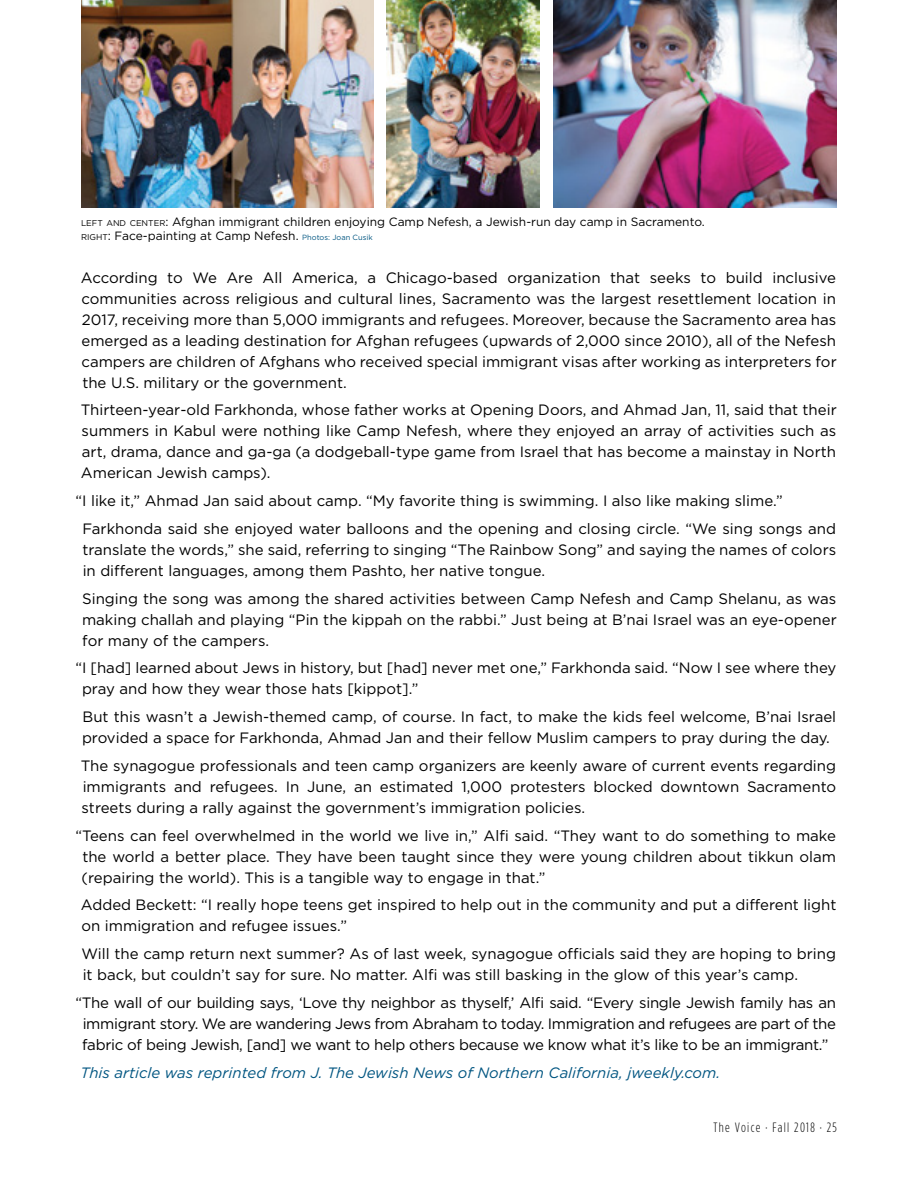
<style>
.page{position:relative;width:918px;height:1188px;background:#fff}
.page>*{position:absolute;margin:0;border:0;box-sizing:border-box;transform-origin:0 0}
.t1{font:15px/21px "Gotham";color:#000}
.t2{font:15px/21px "Gotham";letter-spacing:-.02em;color:#000;text-align:center}
.t3{font:italic 15px "Gotham";color:#005581}
.t4{font:300 13.5px "Gotham Condensed";letter-spacing:.1em;color:#000}
.t5{font:12px/14.4px "Gotham";color:#000}
.s1{font-size:8.4px}
.s2{font-style:inherit}
.s3{font-size:7.5px;color:#005581}
</style>
<div class="page">
<img style="left:81px;top:0;width:292px;height:207px">
<img style="left:554px;top:0;width:283px;height:207px">
<img style="left:387px;top:0;width:153px;height:207px">
<p class="t5" style="left:81px;top:214px;width:625px"><span class="s1">LEFT AND CENTER</span><span class="s2">:</span> Afghan immigrant children enjoying Camp Nefesh, a Jewish-run day camp in Sacramento.<br><span class="s1">RIGHT</span><span class="s2">:</span> Face-painting at Camp Nefesh. <span class="s3">Photos: Joan Cusik</span></p>
<p class="t1" style="left:81px;top:266px;width:757px;text-align:justify">According to We Are All America, a Chicago-based organization that seeks to build inclusive communities across religious and cultural lines, Sacramento was the largest resettlement location in 2017, receiving more than 5,000 immigrants and refugees. Moreover, because the Sacramento area has emerged as a leading destination for Afghan refugees (upwards of 2,000 since 2010), all of the Nefesh campers are children of Afghans who received special immigrant visas after working as interpreters for the U.S. military or the government.</p>
<p class="t1" style="left:81px;top:399px;width:757px;text-align:justify">Thirteen-year-old Farkhonda, whose father works at Opening Doors, and Ahmad Jan, 11, said that their summers in Kabul were nothing like Camp Nefesh, where they enjoyed an array of activities such as art, drama, dance and ga-ga (a dodgeball-type game from Israel that has become a mainstay in North American Jewish camps).</p>
<p class="t1" style="left:83px;top:487px;width:755px;line-height:27.8px;text-indent:-7px">“I like it,” Ahmad Jan said about camp. “My favorite thing is swimming. I also like making slime.”<br>Farkhonda said she enjoyed water balloons and the opening and closing circle. “We sing songs and</p>
<p class="t1" style="left:82px;top:539px;width:755px">translate the words,” she said, referring to singing “The Rainbow Song” and saying the names of colors in different languages, among them Pashto, her native tongue.</p>
<p class="t1" style="left:82px;top:587px;width:756px;text-align:justify">Singing the song was among the shared activities between Camp Nefesh and Camp Shelanu, as was making challah and playing “Pin the kippah on the rabbi.” Just being at B’nai Israel was an eye-opener for many of the campers.</p>
<p class="t1" style="left:82px;top:657px;width:756px;text-indent:-6px">“I [had] learned about Jews in history, but [had] never met one,” Farkhonda said. “Now I see where they pray and how they wear those hats [kippot].”</p>
<p class="t1" style="left:82px;top:706px;width:756px">But this wasn’t a Jewish-themed camp, of course. In fact, to make the kids feel welcome, B’nai Israel provided a space for Farkhonda, Ahmad Jan and their fellow Muslim campers to pray during the day.</p>
<p class="t1" style="left:81px;top:755px;width:757px;text-align:justify">The synagogue professionals and teen camp organizers are keenly aware of current events regarding immigrants and refugees. In June, an estimated 1,000 protesters blocked downtown Sacramento streets during a rally against the government’s immigration policies.</p>
<p class="t1" style="left:82px;top:824px;width:756px;text-align:justify;text-indent:-6px">“Teens can feel overwhelmed in the world we live in,” Alfi said. “They want to do something to make the world a better place. They have been taught since they were young children about tikkun olam (repairing the world). This is a tangible way to engage in that.”</p>
<p class="t1" style="left:81px;top:894px;width:757px">Added Beckett: “I really hope teens get inspired to help out in the community and put a different light on immigration and refugee issues.”</p>
<p class="t1" style="left:82px;top:943px;width:756px">Will the camp return next summer? As of last week, synagogue officials said they are hoping to bring it back, but couldn’t say for sure. No matter. Alfi was still basking in the glow of this year’s camp.</p>
<p class="t2" style="left:76px;top:992px;width:762px">“The wall of our building says, ‘Love thy neighbor as thyself,’ Alfi said. “Every single Jewish family has an immigrant story. We are wandering Jews from Abraham to today. Immigration and refugees are part of the fabric of being Jewish, [and] we want to help others because we know what it’s like to be an immigrant.”</p>
<p class="t3" style="left:80px;top:1064px;width:641px">This article was reprinted from J. The Jewish News of Northern California, jweekly.com.</p>
<p class="t4" style="left:714px;top:1120px;width:125px">The Voice · Fall 2018 · 25</p>
</div>
